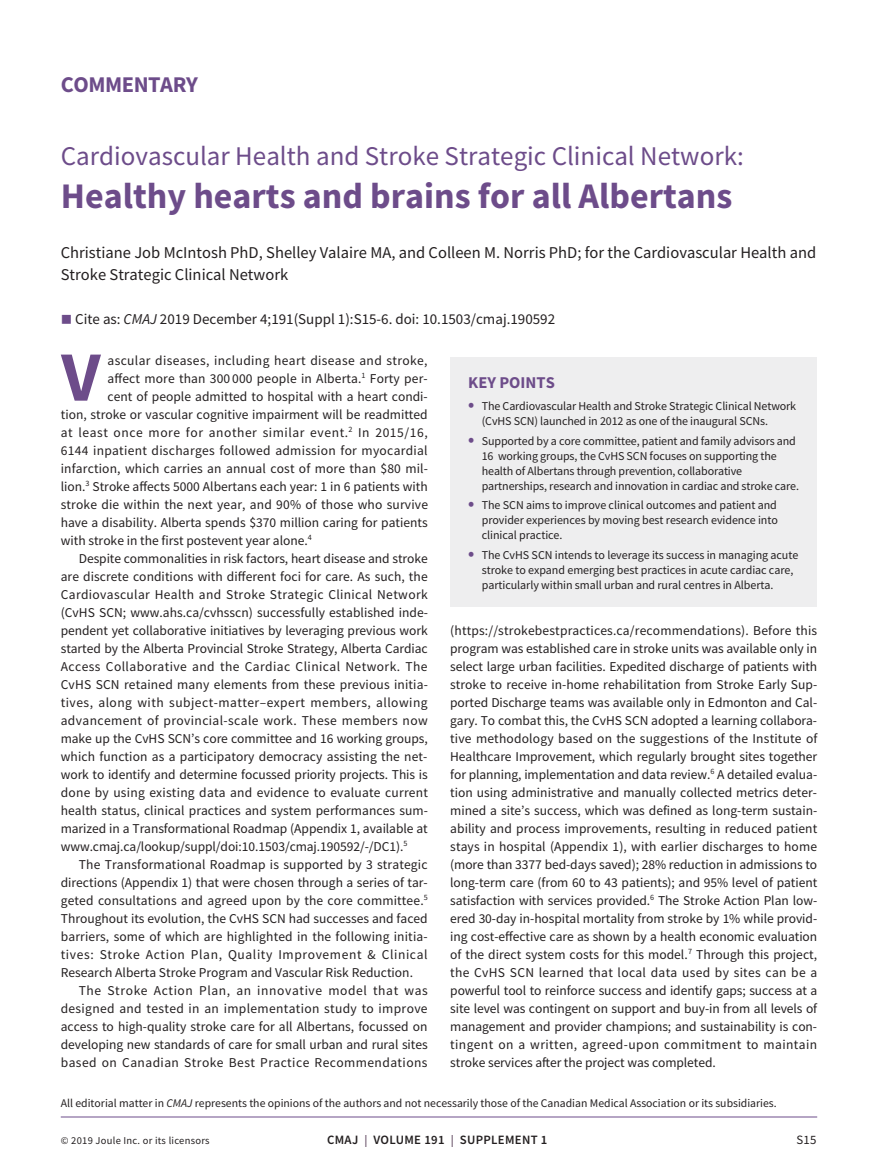
<style>
.page{position:relative;width:878px;height:1175px;background:#fff}
.page>*{position:absolute;margin:0;border:0;box-sizing:border-box;transform-origin:0 0}
.t1{font:700 70.65px "Source Sans Pro";color:#6d4c8a}
.t2{font:700 36px "Source Sans Pro";color:#6d4c8a}
.t3{font:27px "Source Sans Pro";color:#6d4c8a}
.t4{font:700 22.5px "Source Sans Pro";letter-spacing:-.02em;color:#6d4c8a}
.t5{font:16.5px/22.5px "Source Sans Pro";color:#231f20}
.t6{font:700 16.5px "Source Sans Pro";color:#6d4c8a}
.t7{font:15px "Source Sans Pro";color:#231f20}
.t8{font:13.5px/18px "Source Sans Pro";letter-spacing:.005em;color:#231f20;text-align:justify}
.t9{font:13.5px "Source Sans Pro";letter-spacing:.025em;color:#231f20}
.t10{font:13.5px "Source Sans Pro";letter-spacing:.03em;color:#231f20}
.t11{font:13.5px "Source Sans Pro";letter-spacing:.045em;color:#231f20}
.t12{font:13.5px "Source Sans Pro";letter-spacing:.035em;color:#231f20}
.t13{font:13.5px "Source Sans Pro";letter-spacing:.04em;color:#231f20}
.t14{font:600 12.75px "Source Sans Pro";letter-spacing:.025em;color:#231f20}
.t15{font:12.75px "Source Sans Pro";color:#231f20}
.t16{font:12px/15px "Source Sans Pro";letter-spacing:-.01em;color:#231f20}
.t17{font:11.7px "Source Sans Pro";color:#231f20}
.t18{font:10.5px "Source Sans Pro";letter-spacing:.025em;color:#231f20}
.s1{color:#6d4c8a}
.s2{font-style:italic}
.s3{font-weight:700;font-size:18px;color:#6d4c8a}
.s4{font-size:12px;color:#685168}
</style>
<div class="page">
<hr style="left:61px;top:1116px;width:756px;height:1px;background:#6d4c8a">
<div style="left:450px;top:357px;width:367px;height:249px;background:#eeeeef"></div>
<h3 class="t4" style="left:61px;top:69px;width:139px">COMMENTARY</h3>
<h3 class="t3" style="left:61px;top:139px;width:684px">Cardiovascular Health and Stroke Strategic Clinical Network:</h3>
<h2 class="t2" style="left:61px;top:172px;width:673px">Healthy hearts and brains for all Albertans</h2>
<p class="t5" style="left:61px;top:241px;width:757px">Christiane Job McIntosh PhD, Shelley Valaire MA, and Colleen M. Norris PhD; for the Cardiovascular Health and<br>Stroke Strategic Clinical Network</p>
<p class="t7" style="left:61px;top:309px;width:496px"><span class="s1">■</span> Cite as: <span class="s2">CMAJ</span> 2019 December 4;191(Suppl 1):S15-6. doi: 10.1503/cmaj.190592</p>
<h1 class="t1" style="left:61px;top:329px;width:41px">V</h1>
<p class="t9" style="left:108px;top:351px;width:321px">ascular diseases, including heart disease and stroke,</p>
<p class="t8" style="left:108px;top:369px;width:321px">affect more than 300 000 people in Alberta.<sup>1</sup> Forty per-</p>
<p class="t8" style="left:108px;top:387px;width:322px">cent of people admitted to hospital with a heart condi-</p>
<p class="t8" style="left:61px;top:405px;width:368px">tion, stroke or vascular cognitive impairment will be readmitted</p>
<p class="t13" style="left:61px;top:423px;width:368px">at least once more for another similar event.<sup>2</sup> In 2015/16,</p>
<p class="t8" style="left:61px;top:441px;width:368px">6144 inpatient discharges followed admission for myocardial</p>
<p class="t8" style="left:61px;top:459px;width:369px">infarction, which carries an annual cost of more than $80 mil-</p>
<p class="t8" style="left:61px;top:477px;width:368px">lion.<sup>3</sup> Stroke affects 5000 Albertans each year: 1 in 6 patients with</p>
<p class="t8" style="left:61px;top:495px;width:369px">stroke die within the next year, and 90% of those who survive</p>
<p class="t8" style="left:61px;top:513px;width:368px">have a disability. Alberta spends $370 million caring for patients</p>
<p class="t8" style="left:61px;top:531px;width:253px">with stroke in the first postevent year alone.<sup>4</sup></p>
<p class="t8" style="left:79px;top:549px;width:350px">Despite commonalities in risk factors, heart disease and stroke</p>
<p class="t8" style="left:61px;top:567px;width:368px">are discrete conditions with different foci for care. As such, the</p>
<p class="t9" style="left:61px;top:585px;width:368px">Cardiovascular Health and Stroke Strategic Clinical Network</p>
<p class="t8" style="left:61px;top:603px;width:368px">(CvHS SCN; www.ahs.ca/cvhsscn) successfully established inde-</p>
<p class="t8" style="left:61px;top:621px;width:368px">pendent yet collaborative initiatives by leveraging previous work</p>
<p class="t8" style="left:61px;top:639px;width:368px">started by the Alberta Provincial Stroke Strategy, Alberta Cardiac</p>
<p class="t10" style="left:61px;top:657px;width:368px">Access Collaborative and the Cardiac Clinical Network. The</p>
<p class="t8" style="left:61px;top:675px;width:368px">CvHS SCN retained many elements from these previous initia-</p>
<p class="t12" style="left:61px;top:693px;width:368px">tives, along with subject-matter–expert members, allowing</p>
<p class="t10" style="left:61px;top:711px;width:368px">advancement of provincial-scale work. These members now</p>
<p class="t8" style="left:61px;top:729px;width:368px">make up the CvHS SCN’s core committee and 16 working groups,</p>
<p class="t8" style="left:61px;top:747px;width:368px">which function as a participatory democracy assisting the net-</p>
<p class="t8" style="left:61px;top:765px;width:368px">work to identify and determine focussed priority projects. This is</p>
<p class="t8" style="left:61px;top:783px;width:369px">done by using existing data and evidence to evaluate current</p>
<p class="t8" style="left:61px;top:801px;width:369px">health status, clinical practices and system performances sum-</p>
<p class="t8" style="left:61px;top:819px;width:368px">marized in a Transformational Roadmap (Appendix 1, available at</p>
<p class="t8" style="left:61px;top:837px;width:348px">www.cmaj.ca/lookup/suppl/doi:10.1503/cmaj.190592/-/DC1).<sup>5</sup></p>
<p class="t8" style="left:79px;top:855px;width:350px">The Transformational Roadmap is supported by 3 strategic</p>
<p class="t8" style="left:61px;top:873px;width:368px">directions (Appendix 1) that were chosen through a series of tar-</p>
<p class="t8" style="left:61px;top:891px;width:368px">geted consultations and agreed upon by the core committee.<sup>5</sup></p>
<p class="t8" style="left:61px;top:909px;width:368px">Throughout its evolution, the CvHS SCN had successes and faced</p>
<p class="t8" style="left:61px;top:927px;width:368px">barriers, some of which are highlighted in the following initia-</p>
<p class="t11" style="left:61px;top:945px;width:368px">tives: Stroke Action Plan, Quality Improvement &amp; Clinical</p>
<p class="t8" style="left:61px;top:963px;width:354px">Research Alberta Stroke Program and Vascular Risk Reduction.</p>
<p class="t11" style="left:79px;top:981px;width:350px">The Stroke Action Plan, an innovative model that was</p>
<p class="t9" style="left:61px;top:999px;width:368px">designed and tested in an implementation study to improve</p>
<p class="t8" style="left:61px;top:1017px;width:368px">access to high-quality stroke care for all Albertans, focussed on</p>
<p class="t8" style="left:61px;top:1035px;width:368px">developing new standards of care for small urban and rural sites</p>
<p class="t10" style="left:61px;top:1053px;width:368px">based on Canadian Stroke Best Practice Recommendations</p>
<p class="t6" style="left:468px;top:371px;width:88px">KEY POINTS</p>
<p class="t16" style="left:482px;top:398px;width:316px;text-indent:-14px"><span class="s3">•</span> The Cardiovascular Health and Stroke Strategic Clinical Network (CvHS SCN) launched in 2012 as one of the inaugural SCNs.</p>
<p class="t16" style="left:482px;top:433px;width:319px;text-indent:-14px"><span class="s3">•</span> Supported by a core committee, patient and family advisors and 16 working groups, the CvHS SCN focuses on supporting the health of Albertans through prevention, collaborative partnerships, research and innovation in cardiac and stroke care.</p>
<p class="t16" style="left:482px;top:497px;width:298px;text-align:justify;text-indent:-14px"><span class="s3">•</span> The SCN aims to improve clinical outcomes and patient and provider experiences by moving best research evidence into clinical practice.</p>
<p class="t16" style="left:482px;top:547px;width:318px;text-indent:-14px"><span class="s3">•</span> The CvHS SCN intends to leverage its success in managing acute stroke to expand emerging best practices in acute cardiac care, particularly within small urban and rural centres in Alberta.</p>
<p class="t8" style="left:450px;top:621px;width:369px">(https://strokebestpractices.ca/recommendations). Before this program was established care in stroke units was available only in select large urban facilities. Expedited discharge of patients with stroke to receive in-home rehabilitation from Stroke Early Sup&shy;ported Discharge teams was available only in Edmonton and Cal&shy;gary. To combat this, the CvHS SCN adopted a learning collabora&shy;tive methodology based on the suggestions of the Institute of Healthcare Improvement, which regularly brought sites together for planning, implementation and data review.<sup>6</sup> A detailed evalua&shy;tion using administrative and manually collected metrics deter&shy;mined a site’s success, which was defined as long-term sustain&shy;ability and process improvements, resulting in reduced patient stays in hospital (Appendix 1), with earlier discharges to home (more than 3377 bed-days saved); 28% reduction in admissions to long-term care (from 60 to 43 patients); and 95% level of patient satisfaction with services provided.<sup>6</sup> The Stroke Action Plan low&shy;ered 30-day in-hospital mortality from stroke by 1% while provid&shy;ing cost-effective care as shown by a health economic evaluation of the direct system costs for this model.<sup>7</sup> Through this project, the CvHS SCN learned that local data used by sites can be a powerful tool to reinforce success and identify gaps; success at a site level was contingent on support and buy-in from all levels of management and provider champions; and sustainability is con&shy;tingent on a written, agreed-upon commitment to maintain stroke services after the project was completed.</p>
<p class="t17" style="left:61px;top:1095px;width:717px">All editorial matter in <span class="s2">CMAJ</span> represents the opinions of the authors and not necessarily those of the Canadian Medical Association or its subsidiaries.</p>
<p class="t18" style="left:61px;top:1134px;width:150px">© 2019 Joule Inc. or its licensors</p>
<p class="t14" style="left:327px;top:1131px;width:222px">CMAJ <span class="s4">|</span> VOLUME 191 <span class="s4">|</span> SUPPLEMENT 1</p>
<p class="t15" style="left:796px;top:1132px;width:22px">S15</p>
</div>
